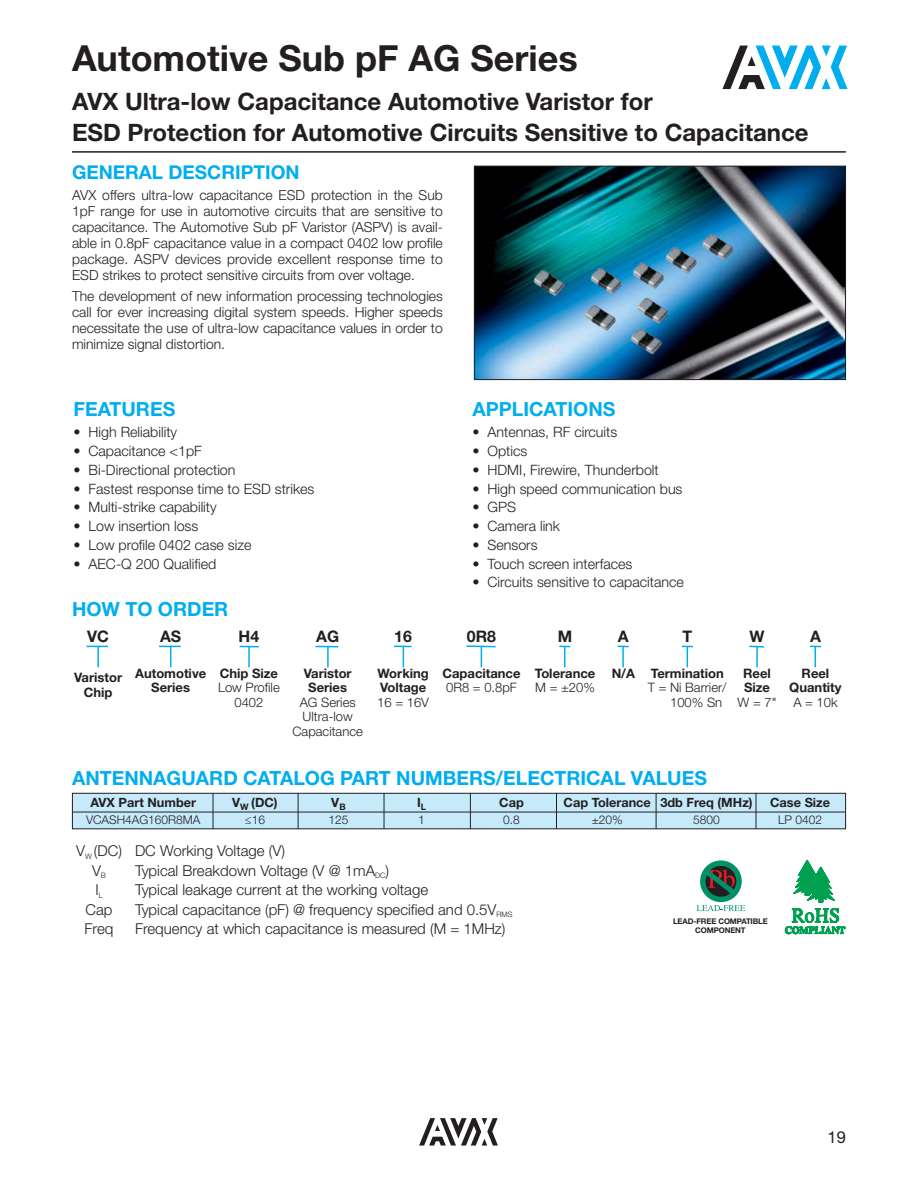
<style>
.page{position:relative;width:918px;height:1188px;background:#fff}
.page>*{position:absolute;margin:0;border:0;box-sizing:border-box;transform-origin:0 0}
.t1{font:700 36px "Helvetica Neue LT Std";color:#231f20}
.t2{font:700 24px/30.9px "Helvetica Neue LT Std";color:#231f20}
.t3{font:700 19.5px "Helvetica Neue LT Std";color:#00aeef}
.t4{font:700 19.05px "Helvetica Neue LT Std";color:#00aeef}
.t5{font:16.5px "Helvetica Neue";color:#231f20}
.t6{font:700 15.9px "Helvetica Neue LT Std";color:#231f20}
.t7{font:300 15px/19.5px "Helvetica Neue LT Std";color:#231f20}
.t8{font:300 14.25px "Helvetica Neue LT Std";color:#231f20}
.t9{font:300 13.95px/16px "Helvetica Neue LT Std";color:#231f20;text-align:justify}
.t10{font:700 13.05px/14.4px "Helvetica Neue LT Std";color:#231f20;text-align:center}
.t11{font:300 13.05px/14.4px "Helvetica Neue LT Std";color:#231f20;text-align:center}
.t12{font:700 12.75px "Helvetica Neue LT Std";color:#231f20}
.t13{font:300 12px "Helvetica Neue LT Std";color:#231f20}
.t14{font:700 7.8px/8.6px "Helvetica Neue LT Std";letter-spacing:-.015em;color:#231f20;text-align:center}
</style>
<div class="page">
<svg style="left:419px;top:1118px;width:79px;height:28px"></svg>
<svg style="left:722px;top:46px;width:126px;height:43px"></svg>
<img style="left:476px;top:168px;width:368px;height:210px">
<div style="left:474px;top:166px;width:372px;height:214px;border:1px solid #231f20"></div>
<hr style="left:72px;top:151px;width:774px;height:2px;background:#231f20">
<div style="left:72px;top:793px;width:774px;height:36px;background:#c7eafb"></div>
<div style="left:72px;top:793px;width:774px;height:36px;border:1px solid #231f20"></div>
<hr style="left:73px;top:812px;width:772px;height:1px;background:#231f20">
<hr style="left:213px;top:793px;width:1px;height:36px;background:#231f20">
<hr style="left:298px;top:793px;width:1px;height:36px;background:#231f20">
<hr style="left:470px;top:793px;width:1px;height:36px;background:#231f20">
<hr style="left:556px;top:793px;width:1px;height:36px;background:#231f20">
<hr style="left:656px;top:793px;width:1px;height:36px;background:#231f20">
<hr style="left:384px;top:793px;width:1px;height:36px;background:#231f20">
<svg style="left:86px;top:646px;width:22px;height:1px"></svg>
<hr style="left:97px;top:646px;width:2px;height:21px;background:#00aeef">
<svg style="left:159px;top:646px;width:22px;height:21px"></svg>
<svg style="left:240px;top:646px;width:19px;height:1px"></svg>
<hr style="left:248px;top:646px;width:2px;height:21px;background:#00aeef">
<svg style="left:316px;top:646px;width:22px;height:1px"></svg>
<hr style="left:327px;top:646px;width:2px;height:21px;background:#00aeef">
<svg style="left:394px;top:646px;width:18px;height:21px"></svg>
<svg style="left:466px;top:645px;width:30px;height:22px"></svg>
<hr style="left:564px;top:646px;width:2px;height:21px;background:#00aeef">
<hr style="left:622px;top:646px;width:2px;height:21px;background:#00aeef">
<svg style="left:682px;top:645px;width:165px;height:290px"></svg>
<h1 class="t1" style="left:72px;top:45px;width:507px">Automotive Sub pF AG Series</h1>
<h2 class="t2" style="left:72px;top:88px;width:738px">AVX Ultra-low Capacitance Automotive Varistor for<br>ESD Protection for Automotive Circuits Sensitive to Capacitance</h2>
<h3 class="t4" style="left:72px;top:166px;width:229px">GENERAL DESCRIPTION</h3>
<p class="t9" style="left:72px;top:188px;width:372px">AVX offers ultra-low capacitance ESD protection in the Sub 1pF range for use in automotive circuits that are sensitive to capacitance. The Automotive Sub pF Varistor (ASPV) is avail&shy;able in 0.8pF capacitance value in a compact 0402 low profile package. ASPV devices provide excellent response time to ESD strikes to protect sensitive circuits from over voltage.</p>
<p class="t9" style="left:72px;top:289px;width:372px">The development of new information processing technologies call for ever increasing digital system speeds. Higher speeds necessitate the use of ultra-low capacitance values in order to minimize signal distortion.</p>
<h3 class="t3" style="left:74px;top:402px;width:103px">FEATURES</h3>
<p class="t8" style="left:74px;top:427px;width:105px">• High Reliability</p>
<p class="t8" style="left:74px;top:446px;width:130px">• Capacitance &lt;1pF</p>
<p class="t8" style="left:74px;top:465px;width:164px">• Bi-Directional protection</p>
<p class="t8" style="left:74px;top:483px;width:242px">• Fastest response time to ESD strikes</p>
<p class="t8" style="left:74px;top:502px;width:145px">• Multi-strike capability</p>
<p class="t8" style="left:74px;top:521px;width:126px">• Low insertion loss</p>
<p class="t8" style="left:74px;top:540px;width:179px">• Low profile 0402 case size</p>
<p class="t8" style="left:74px;top:558px;width:144px">• AEC-Q 200 Qualified</p>
<h3 class="t3" style="left:72px;top:602px;width:158px">HOW TO ORDER</h3>
<p class="t6" style="left:87px;top:630px;width:23px">VC</p>
<p class="t10" style="left:74px;top:672px;width:49px">Varistor<br>Chip</p>
<p class="t6" style="left:160px;top:630px;width:23px">AS</p>
<p class="t10" style="left:135px;top:667px;width:73px">Automotive<br>Series</p>
<p class="t6" style="left:239px;top:630px;width:22px">H4</p>
<p class="t10" style="left:220px;top:667px;width:60px">Chip Size</p>
<p class="t11" style="left:218px;top:682px;width:63px">Low Profile<br>0402</p>
<p class="t6" style="left:316px;top:630px;width:24px">AG</p>
<p class="t10" style="left:304px;top:667px;width:49px">Varistor<br>Series</p>
<p class="t11" style="left:292px;top:696px;width:72px">AG Series<br>Ultra-low<br>Capacitance</p>
<h3 class="t3" style="left:472px;top:402px;width:144px">APPLICATIONS</h3>
<p class="t8" style="left:472px;top:427px;width:146px">• Antennas, RF circuits</p>
<p class="t8" style="left:472px;top:446px;width:56px">• Optics</p>
<p class="t8" style="left:472px;top:465px;width:188px">• HDMI, Firewire, Thunderbolt</p>
<p class="t8" style="left:472px;top:483px;width:212px">• High speed communication bus</p>
<p class="t8" style="left:472px;top:502px;width:45px">• GPS</p>
<p class="t8" style="left:472px;top:521px;width:89px">• Camera link</p>
<p class="t8" style="left:472px;top:540px;width:67px">• Sensors</p>
<p class="t8" style="left:472px;top:558px;width:161px">• Touch screen interfaces</p>
<p class="t8" style="left:472px;top:577px;width:213px">• Circuits sensitive to capacitance</p>
<p class="t6" style="left:394px;top:630px;width:19px">16</p>
<p class="t10" style="left:378px;top:667px;width:53px;text-align:left">Working<br>Voltage</p>
<p class="t11" style="left:377px;top:696px;width:53px">16 = 16V</p>
<p class="t6" style="left:467px;top:630px;width:31px">0R8</p>
<p class="t10" style="left:442px;top:667px;width:80px">Capacitance</p>
<p class="t11" style="left:446px;top:682px;width:72px">0R8 = 0.8pF</p>
<p class="t6" style="left:558px;top:630px;width:16px">M</p>
<p class="t10" style="left:535px;top:667px;width:62px">Tolerance</p>
<p class="t11" style="left:535px;top:682px;width:61px">M = ±20%</p>
<p class="t6" style="left:618px;top:630px;width:12px">A</p>
<p class="t10" style="left:612px;top:667px;width:25px">N/A</p>
<p class="t6" style="left:683px;top:630px;width:11px">T</p>
<p class="t10" style="left:651px;top:667px;width:75px">Termination</p>
<p class="t11" style="left:670px;top:682px;width:58px;text-align:left;text-indent:-22px">T = Ni Barrier/<br>100% Sn</p>
<p class="t6" style="left:750px;top:630px;width:17px">W</p>
<p class="t10" style="left:743px;top:667px;width:29px;text-align:left">Reel<br>Size</p>
<p class="t11" style="left:738px;top:696px;width:40px">W = 7"</p>
<p class="t6" style="left:810px;top:630px;width:12px">A</p>
<p class="t10" style="left:789px;top:667px;width:54px">Reel<br>Quantity</p>
<p class="t11" style="left:793px;top:696px;width:46px">A = 10k</p>
<h3 class="t3" style="left:72px;top:771px;width:636px">ANTENNAGUARD CATALOG PART NUMBERS/ELECTRICAL VALUES</h3>
<p class="t12" style="left:90px;top:798px;width:107px">AVX Part Number</p>
<p class="t12" style="left:232px;top:798px;width:47px">V<sub>W</sub> (DC)</p>
<p class="t12" style="left:331px;top:798px;width:16px">V<sub>B</sub></p>
<p class="t12" style="left:417px;top:798px;width:11px">I<sub>L</sub></p>
<p class="t12" style="left:499px;top:798px;width:26px">Cap</p>
<p class="t12" style="left:564px;top:798px;width:191px">Cap Tolerance 3db Freq (MHz)</p>
<p class="t12" style="left:770px;top:798px;width:61px">Case Size</p>
<p class="t13" style="left:86px;top:816px;width:116px">VCASH4AG160R8MA</p>
<p class="t13" style="left:245px;top:816px;width:22px">≤16</p>
<p class="t13" style="left:328px;top:816px;width:22px">125</p>
<p class="t13" style="left:418px;top:816px;width:8px">1</p>
<p class="t13" style="left:503px;top:816px;width:18px">0.8</p>
<p class="t13" style="left:592px;top:816px;width:33px">±20%</p>
<p class="t13" style="left:693px;top:816px;width:28px">5800</p>
<p class="t13" style="left:778px;top:816px;width:46px">LP 0402</p>
<p class="t7" style="left:92px;top:843px;width:194px;text-indent:-16px">V<sub>W</sub> (DC) DC Working Voltage (V)<br>V<sub>B</sub></p>
<p class="t7" style="left:135px;top:862px;width:256px">Typical Breakdown Voltage (V @ 1mA<sub>DC</sub>)</p>
<p class="t7" style="left:95px;top:882px;width:9px">I<sub>L</sub></p>
<p class="t7" style="left:135px;top:882px;width:295px">Typical leakage current at the working voltage</p>
<p class="t7" style="left:86px;top:901px;width:28px">Cap</p>
<p class="t7" style="left:135px;top:901px;width:379px">Typical capacitance (pF) @ frequency specified and 0.5V<sub>RMS</sub></p>
<p class="t7" style="left:85px;top:921px;width:30px">Freq</p>
<p class="t7" style="left:135px;top:921px;width:372px">Frequency at which capacitance is measured (M = 1MHz)</p>
<p class="t14" style="left:673px;top:918px;width:96px">LEAD-FREE COMPATIBLE<br>COMPONENT</p>
<p class="t5" style="left:828px;top:1131px;width:20px">19</p>
</div>
